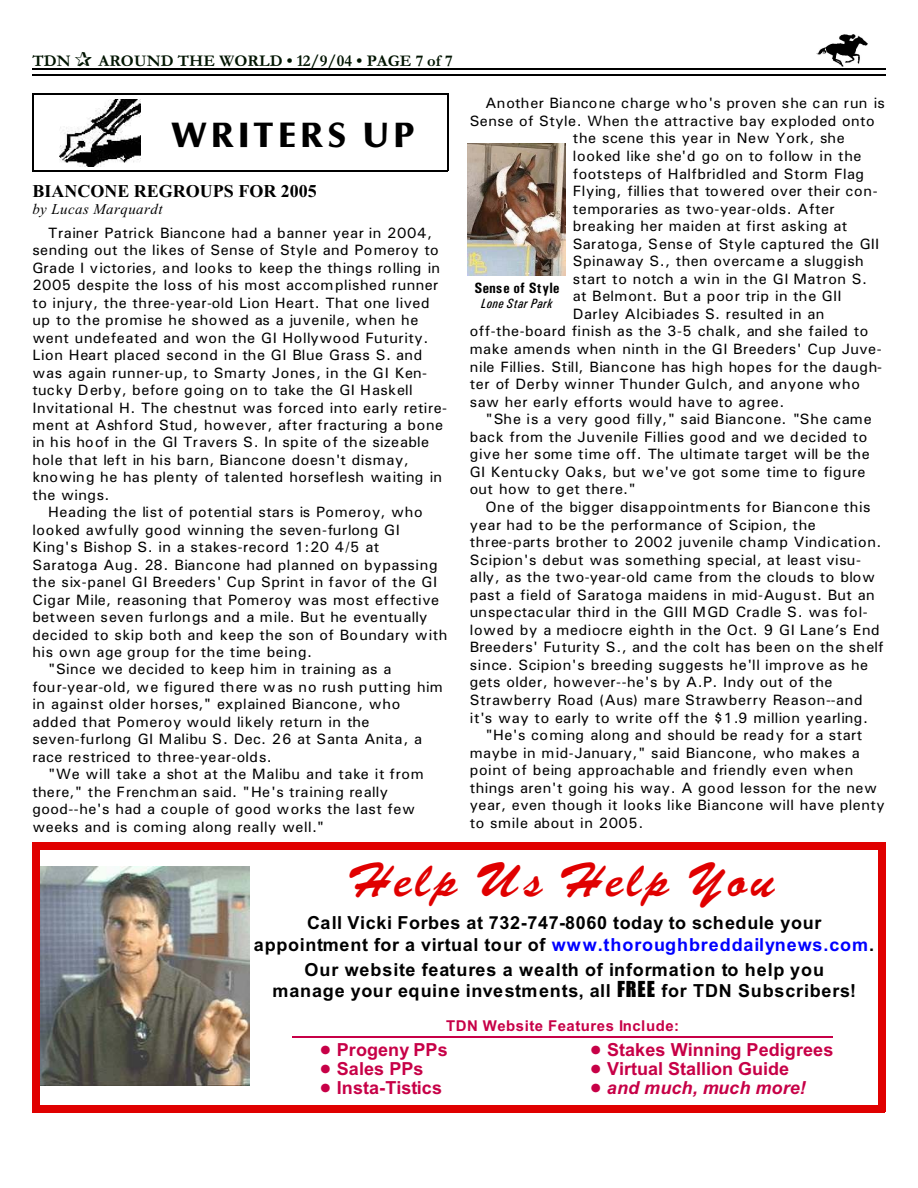
<style>
.page{position:relative;width:918px;height:1188px;background:#fff}
.page>*{position:absolute;margin:0;border:0;box-sizing:border-box;transform-origin:0 0}
.t1{font:italic 49.5px "Brush";letter-spacing:.055em;color:#e00000}
.t2{font:800 36px "Optane";letter-spacing:.095em;color:#000}
.t3{font:700 18px/21.5px "Arial";letter-spacing:.04em;color:#000;text-align:center}
.t4{font:700 18px/19px "Arial";letter-spacing:.005em;color:#c70047}
.t5{font:700 18px "Times New Roman";color:#000}
.t6{font:italic 700 18px "Arial";letter-spacing:.005em;color:#c70047}
.t7{font:700 16.5px "Garamond";letter-spacing:.005em;color:#001400}
.t8{font:15px "Univers";letter-spacing:.03em;color:#000}
.t9{font:15px "Univers";letter-spacing:.01em;color:#000}
.t10{font:15px "Univers";letter-spacing:.06em;color:#000}
.t11{font:700 15px "Arial";letter-spacing:.035em;color:#c70047}
.t12{font:italic 15px "Times New Roman";letter-spacing:.03em;color:#000}
.t13{font:700 15px "Univers Condensed";letter-spacing:.01em;color:#000}
.t14{font:italic 13.5px "Univers Condensed";letter-spacing:.02em;color:#000}
.s1{color:#00f}
.s2{font-family:"Billboard";font-weight:400;font-size:22.35px}
</style>
<div class="page">
<img style="left:817px;top:35px;width:51px;height:31px">
<hr style="left:32px;top:68px;width:853px;height:1px;background:#000">
<hr style="left:32px;top:75px;width:853px;height:1px;background:#000">
<img style="left:40px;top:866px;width:210px;height:219px">
<hr style="left:292px;top:1037px;width:541px;height:1px;background:#c70047">
<div style="left:32px;top:842px;width:7px;height:270px;background:#e00000"></div>
<div style="left:878px;top:842px;width:7px;height:270px;background:#e00000"></div>
<div style="left:32px;top:842px;width:853px;height:7px;background:#e00000"></div>
<div style="left:32px;top:1105px;width:853px;height:7px;background:#e00000"></div>
<img style="left:59px;top:99px;width:81px;height:68px">
<hr style="left:33px;top:93px;width:1px;height:78px;background:#000">
<hr style="left:447px;top:93px;width:1px;height:78px;background:#000">
<hr style="left:33px;top:93px;width:415px;height:1px;background:#000">
<hr style="left:33px;top:170px;width:415px;height:1px;background:#000">
<img style="left:468px;top:144px;width:97px;height:132px">
<p class="t7" style="left:32px;top:55px;width:40px">TDN</p>
<p class="t7" style="left:98px;top:55px;width:356px">AROUND THE WORLD • 12/9/04 • PAGE 7 of 7</p>
<h2 class="t2" style="left:172px;top:114px;width:245px">WRITERS UP</h2>
<p class="t5" style="left:32px;top:185px;width:286px">BIANCONE REGROUPS FOR 2005</p>
<p class="t12" style="left:32px;top:204px;width:132px">by Lucas Marquardt</p>
<p class="t8" style="left:48px;top:228px;width:385px">Trainer Patrick Biancone had a banner year in 2004,</p>
<p class="t8" style="left:32px;top:245px;width:408px">sending out the likes of Sense of Style and Pomeroy to</p>
<p class="t9" style="left:32px;top:263px;width:409px">Grade I victories, and looks to keep the things rolling in</p>
<p class="t8" style="left:32px;top:280px;width:408px">2005 despite the loss of his most accomplished runner</p>
<p class="t8" style="left:32px;top:297px;width:399px">to injury, the three-year-old Lion Heart. That one lived</p>
<p class="t8" style="left:32px;top:315px;width:388px">up to the promise he showed as a juvenile, when he</p>
<p class="t8" style="left:32px;top:332px;width:398px">went undefeated and won the GI Hollywood Futurity.</p>
<p class="t8" style="left:32px;top:350px;width:392px">Lion Heart placed second in the GI Blue Grass S. and</p>
<p class="t8" style="left:32px;top:367px;width:396px">was again runner-up, to Smarty Jones, in the GI Ken-</p>
<p class="t9" style="left:32px;top:385px;width:382px">tucky Derby, before going on to take the GI Haskell</p>
<p class="t8" style="left:32px;top:402px;width:416px">Invitational H. The chestnut was forced into early retire-</p>
<p class="t8" style="left:32px;top:420px;width:412px">ment at Ashford Stud, however, after fracturing a bone</p>
<p class="t9" style="left:32px;top:437px;width:398px">in his hoof in the GI Travers S. In spite of the sizeable</p>
<p class="t8" style="left:32px;top:455px;width:378px">hole that left in his barn, Biancone doesn't dismay,</p>
<p class="t9" style="left:32px;top:472px;width:411px">knowing he has plenty of talented horseflesh waiting in</p>
<p class="t8" style="left:32px;top:490px;width:79px">the wings.</p>
<p class="t8" style="left:48px;top:507px;width:376px">Heading the list of potential stars is Pomeroy, who</p>
<p class="t8" style="left:32px;top:524px;width:369px">looked awfully good winning the seven-furlong GI</p>
<p class="t8" style="left:32px;top:542px;width:348px">King's Bishop S. in a stakes-record 1:20 4/5 at</p>
<p class="t8" style="left:32px;top:559px;width:407px">Saratoga Aug. 28. Biancone had planned on bypassing</p>
<p class="t8" style="left:32px;top:577px;width:407px">the six-panel GI Breeders' Cup Sprint in favor of the GI</p>
<p class="t8" style="left:32px;top:594px;width:408px">Cigar Mile, reasoning that Pomeroy was most effective</p>
<p class="t9" style="left:32px;top:612px;width:397px">between seven furlongs and a mile. But he eventually</p>
<p class="t8" style="left:32px;top:629px;width:417px">decided to skip both and keep the son of Boundary with</p>
<p class="t8" style="left:32px;top:647px;width:281px">his own age group for the time being.</p>
<p class="t8" style="left:48px;top:664px;width:345px">"Since we decided to keep him in training as a</p>
<p class="t9" style="left:32px;top:682px;width:412px">four-year-old, we figured there was no rush putting him</p>
<p class="t8" style="left:32px;top:699px;width:369px">in against older horses," explained Biancone, who</p>
<p class="t8" style="left:32px;top:717px;width:339px">added that Pomeroy would likely return in the</p>
<p class="t8" style="left:32px;top:734px;width:391px">seven-furlong GI Malibu S. Dec. 26 at Santa Anita, a</p>
<p class="t8" style="left:32px;top:751px;width:241px">race restriced to three-year-olds.</p>
<p class="t8" style="left:48px;top:769px;width:377px">"We will take a shot at the Malibu and take it from</p>
<p class="t9" style="left:32px;top:786px;width:357px">there," the Frenchman said. "He's training really</p>
<p class="t8" style="left:32px;top:804px;width:384px">good--he's had a couple of good works the last few</p>
<p class="t8" style="left:32px;top:821px;width:293px">weeks and is coming along really well."</p>
<p class="t9" style="left:485px;top:98px;width:401px">Another Biancone charge who's proven she can run is</p>
<p class="t8" style="left:470px;top:115px;width:407px">Sense of Style. When the attractive bay exploded onto</p>
<p class="t8" style="left:573px;top:133px;width:273px">the scene this year in New York, she</p>
<p class="t8" style="left:573px;top:151px;width:290px">looked like she'd go on to follow in the</p>
<p class="t8" style="left:573px;top:168px;width:293px">footsteps of Halfbridled and Storm Flag</p>
<p class="t8" style="left:573px;top:186px;width:306px">Flying, fillies that towered over their con-</p>
<p class="t8" style="left:573px;top:203px;width:263px">temporaries as two-year-olds. After</p>
<p class="t8" style="left:573px;top:221px;width:276px">breaking her maiden at first asking at</p>
<p class="t9" style="left:573px;top:238px;width:308px">Saratoga, Sense of Style captured the GII</p>
<p class="t8" style="left:573px;top:256px;width:292px">Spinaway S., then overcame a sluggish</p>
<p class="t8" style="left:573px;top:274px;width:296px">start to notch a win in the GI Matron S.</p>
<p class="t9" style="left:573px;top:291px;width:270px">at Belmont. But a poor trip in the GII</p>
<p class="t8" style="left:573px;top:309px;width:253px">Darley Alcibiades S. resulted in an</p>
<p class="t8" style="left:470px;top:326px;width:400px">off-the-board finish as the 3-5 chalk, and she failed to</p>
<p class="t8" style="left:470px;top:344px;width:413px">make amends when ninth in the GI Breeders' Cup Juve-</p>
<p class="t8" style="left:470px;top:361px;width:414px">nile Fillies. Still, Biancone has high hopes for the daugh-</p>
<p class="t8" style="left:470px;top:379px;width:392px">ter of Derby winner Thunder Gulch, and anyone who</p>
<p class="t8" style="left:470px;top:396px;width:316px">saw her early efforts would have to agree.</p>
<p class="t10" style="left:485px;top:414px;width:388px">"She is a very good filly," said Biancone. "She came</p>
<p class="t8" style="left:470px;top:431px;width:399px">back from the Juvenile Fillies good and we decided to</p>
<p class="t8" style="left:470px;top:449px;width:401px">give her some time off. The ultimate target will be the</p>
<p class="t8" style="left:470px;top:466px;width:397px">GI Kentucky Oaks, but we've got some time to figure</p>
<p class="t8" style="left:470px;top:484px;width:168px">out how to get there."</p>
<p class="t9" style="left:485px;top:502px;width:387px">One of the bigger disappointments for Biancone this</p>
<p class="t8" style="left:470px;top:519px;width:348px">year had to be the performance of Scipion, the</p>
<p class="t8" style="left:470px;top:537px;width:413px">three-parts brother to 2002 juvenile champ Vindication.</p>
<p class="t8" style="left:470px;top:554px;width:393px">Scipion's debut was something special, at least visu-</p>
<p class="t8" style="left:470px;top:572px;width:407px">ally, as the two-year-old came from the clouds to blow</p>
<p class="t8" style="left:470px;top:589px;width:407px">past a field of Saratoga maidens in mid-August. But an</p>
<p class="t9" style="left:470px;top:607px;width:399px">unspectacular third in the GIII MGD Cradle S. was fol-</p>
<p class="t8" style="left:470px;top:625px;width:412px">lowed by a mediocre eighth in the Oct. 9 GI Lane’s End</p>
<p class="t9" style="left:470px;top:642px;width:416px">Breeders' Futurity S., and the colt has been on the shelf</p>
<p class="t8" style="left:470px;top:660px;width:400px">since. Scipion's breeding suggests he'll improve as he</p>
<p class="t8" style="left:470px;top:677px;width:364px">gets older, however--he's by A.P. Indy out of the</p>
<p class="t8" style="left:470px;top:695px;width:394px">Strawberry Road (Aus) mare Strawberry Reason--and</p>
<p class="t8" style="left:470px;top:712px;width:400px">it's way to early to write off the $1.9 million yearling.</p>
<p class="t8" style="left:485px;top:730px;width:378px">"He's coming along and should be ready for a start</p>
<p class="t8" style="left:470px;top:747px;width:391px">maybe in mid-January," said Biancone, who makes a</p>
<p class="t8" style="left:470px;top:765px;width:385px">point of being approachable and friendly even when</p>
<p class="t8" style="left:470px;top:782px;width:409px">things aren't going his way. A good lesson for the new</p>
<p class="t8" style="left:470px;top:800px;width:416px">year, even though it looks like Biancone will have plenty</p>
<p class="t8" style="left:470px;top:817px;width:175px">to smile about in 2005.</p>
<p class="t13" style="left:474px;top:283px;width:86px">Sense of Style</p>
<p class="t14" style="left:481px;top:299px;width:73px">Lone Star Park</p>
<h1 class="t1" style="left:350px;top:862px;width:428px">Help Us Help You</h1>
<p class="t3" style="left:254px;top:914px;width:622px">Call Vicki Forbes at 732-747-8060 today to schedule your appointment for a virtual tour of <span class="s1">www.thoroughbreddailynews.com</span>.</p>
<p class="t3" style="left:272px;top:960px;width:585px;line-height:21px">Our website features a wealth of information to help you manage your equine investments, all <span class="s2">FREE</span> for TDN Subscribers!</p>
<p class="t11" style="left:446px;top:1020px;width:235px">TDN Website Features Include:</p>
<p class="t4" style="left:337px;top:1042px;width:112px">Progeny PPs<br>Sales PPs<br>Insta-Tistics</p>
<p class="t4" style="left:607px;top:1042px;width:228px">Stakes Winning Pedigrees<br>Virtual Stallion Guide</p>
<p class="t6" style="left:607px;top:1081px;width:200px">and much, much more!</p>
</div>
